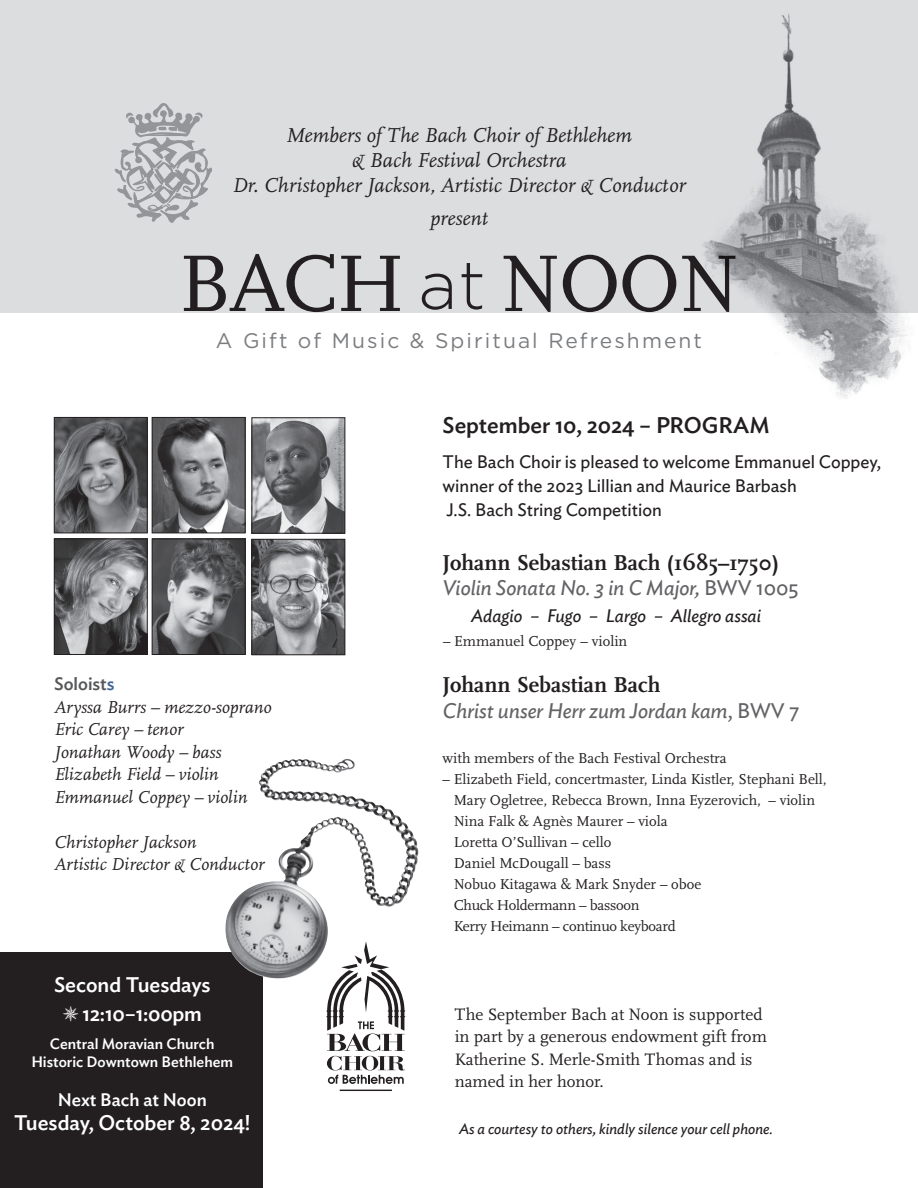
<style>
.page{position:relative;width:918px;height:1188px;background:#fff}
.page>*{position:absolute;margin:0;border:0;box-sizing:border-box;transform-origin:0 0}
.t1{font:83.7px "Scala Pro";letter-spacing:-.03em;color:#231f20}
.t2{font:700 22.5px "Scala Pro";color:#231f20}
.t3{font:500 22.5px "Ideal Sans";color:#231f20}
.t4{font:italic 21px/25.2px "Scala Pro";color:#231f20;text-align:center}
.t5{font:italic 21px "Ideal Sans";color:#636366}
.t6{font:500 21px/28.8px "Ideal Sans";color:#fff}
.t7{font:21px "Gotham";letter-spacing:.1em;color:#7a7c7f}
.t8{font:italic 18px/22.5px "Scala Pro";color:#231f20}
.t9{font:18px/24px "Ideal Sans";color:#231f20}
.t10{font:italic 18px "Ideal Sans";color:#231f20}
.t11{font:500 18px "Ideal Sans";color:#fff}
.t12{font:500 18px "Ideal Sans";color:#57585a}
.t13{font:17.25px/22.5px "Scala Pro";color:#231f20}
.t14{font:15px/21px "Scala Pro";color:#231f20}
.t15{font:italic 15px "Ideal Sans";color:#231f20}
.t16{font:500 15px/18px "Ideal Sans";color:#fff;text-align:center}
.s1{font-family:"Gotham";font-weight:300;font-size:68.25px}
.s2{color:#426699}
.s3{font-style:normal}
.s4{font-style:italic}
</style>
<div class="page">
<img style="left:154px;top:419px;width:89px;height:112px">
<div style="left:152px;top:417px;width:93px;height:116px;border:1px solid #231f20"></div>
<img style="left:154px;top:541px;width:89px;height:112px">
<div style="left:152px;top:539px;width:93px;height:116px;border:1px solid #231f20"></div>
<img style="left:254px;top:419px;width:89px;height:113px">
<div style="left:252px;top:417px;width:93px;height:117px;border:1px solid #231f20"></div>
<img style="left:254px;top:541px;width:89px;height:112px">
<div style="left:252px;top:539px;width:93px;height:116px;border:1px solid #231f20"></div>
<img style="left:56px;top:419px;width:90px;height:112px">
<div style="left:54px;top:417px;width:94px;height:116px;border:1px solid #231f20"></div>
<img style="left:56px;top:541px;width:90px;height:112px">
<div style="left:54px;top:539px;width:94px;height:116px;border:1px solid #231f20"></div>
<div style="left:0;top:0;width:918px;height:313px;background:#dcdddf"></div>
<svg style="left:115px;top:103px;width:97px;height:120px"></svg>
<img style="left:703px;top:14px;width:207px;height:385px">
<div style="left:0;top:953px;width:262px;height:235px;background:#231f20"></div>
<img style="left:256px;top:759px;width:152px;height:139px">
<hr style="left:340px;top:1090px;width:52px;height:1px;background:#231f20">
<svg style="left:326px;top:941px;width:79px;height:143px"></svg>
<h3 class="t4" style="left:232px;top:122px;width:455px">Members of The Bach Choir of Bethlehem<br>&amp; Bach Festival Orchestra<br>Dr. Christopher Jackson, Artistic Director &amp; Conductor</h3>
<h3 class="t4" style="left:430px;top:206px;width:59px">present</h3>
<h1 class="t1" style="left:178px;top:236px;width:563px">BACH <span class="s1">at</span> NOON</h1>
<h3 class="t7" style="left:216px;top:327px;width:488px">A Gift of Music &amp; Spiritual Refreshment</h3>
<p class="t12" style="left:54px;top:670px;width:62px">Soloist<span class="s2">s</span></p>
<p class="t8" style="left:54px;top:696px;width:219px">Aryssa Burrs – mezzo-soprano<br>Eric Carey – tenor<br>Jonathan Woody – bass<br>Elizabeth Field – violin<br>Emmanuel Coppey – violin</p>
<p class="t8" style="left:54px;top:831px;width:212px">Christopher Jackson<br>Artistic Director &amp; Conductor</p>
<h2 class="t3" style="left:443px;top:408px;width:329px">September 10, 2024 – PROGRAM</h2>
<p class="t9" style="left:443px;top:448px;width:440px">The Bach Choir is pleased to welcome Emmanuel Coppey, winner of the 2023 Lillian and Maurice Barbash<br>J.S. Bach String Competition</p>
<h2 class="t2" style="left:443px;top:550px;width:338px">Johann Sebastian Bach (1685–1750)</h2>
<h3 class="t5" style="left:443px;top:572px;width:358px">Violin Sonata No. 3 in C Major, <span class="s3">BWV 1005</span></h3>
<p class="t10" style="left:471px;top:603px;width:292px">Adagio – Fugo – Largo – Allegro assai</p>
<p class="t14" style="left:443px;top:631px;width:186px"><span class="s4">–</span> Emmanuel Coppey – violin</p>
<h2 class="t2" style="left:443px;top:672px;width:219px">Johann Sebastian Bach</h2>
<h3 class="t5" style="left:443px;top:694px;width:359px">Christ unser Herr zum Jordan kam<span class="s3">, BWV 7</span></h3>
<p class="t14" style="left:443px;top:748px;width:286px">with members of the Bach Festival Orchestra</p>
<p class="t14" style="left:454px;top:769px;width:374px;text-indent:-11px">– Elizabeth Field, concertmaster, Linda Kistler, Stephani Bell, Mary Ogletree, Rebecca Brown, Inna Eyzerovich, – violin Nina Falk &amp; Agnès Maurer – viola<br>Loretta O’Sullivan – cello<br>Daniel McDougall – bass<br>Nobuo Kitagawa &amp; Mark Snyder – oboe<br>Chuck Holdermann – bassoon<br>Kerry Heimann – continuo keyboard</p>
<h3 class="t6" style="left:82px;top:968px;width:130px;text-indent:-28px">Second Tuesdays<br>12:10–1:00pm</h3>
<p class="t16" style="left:31px;top:1034px;width:203px">Central Moravian Church<br>Historic Downtown Bethlehem</p>
<p class="t11" style="left:58px;top:1086px;width:151px">Next Bach at Noon</p>
<h3 class="t6" style="left:14px;top:1107px;width:238px">Tuesday, October 8, 2024!</h3>
<p class="t15" style="left:459px;top:1118px;width:316px">As a courtesy to others, kindly silence your cell phone.</p>
<p class="t13" style="left:455px;top:1003px;width:314px">The September Bach at Noon is supported in part by a generous endowment gift from Katherine S. Merle-Smith Thomas and is named in her honor.</p>
</div>
